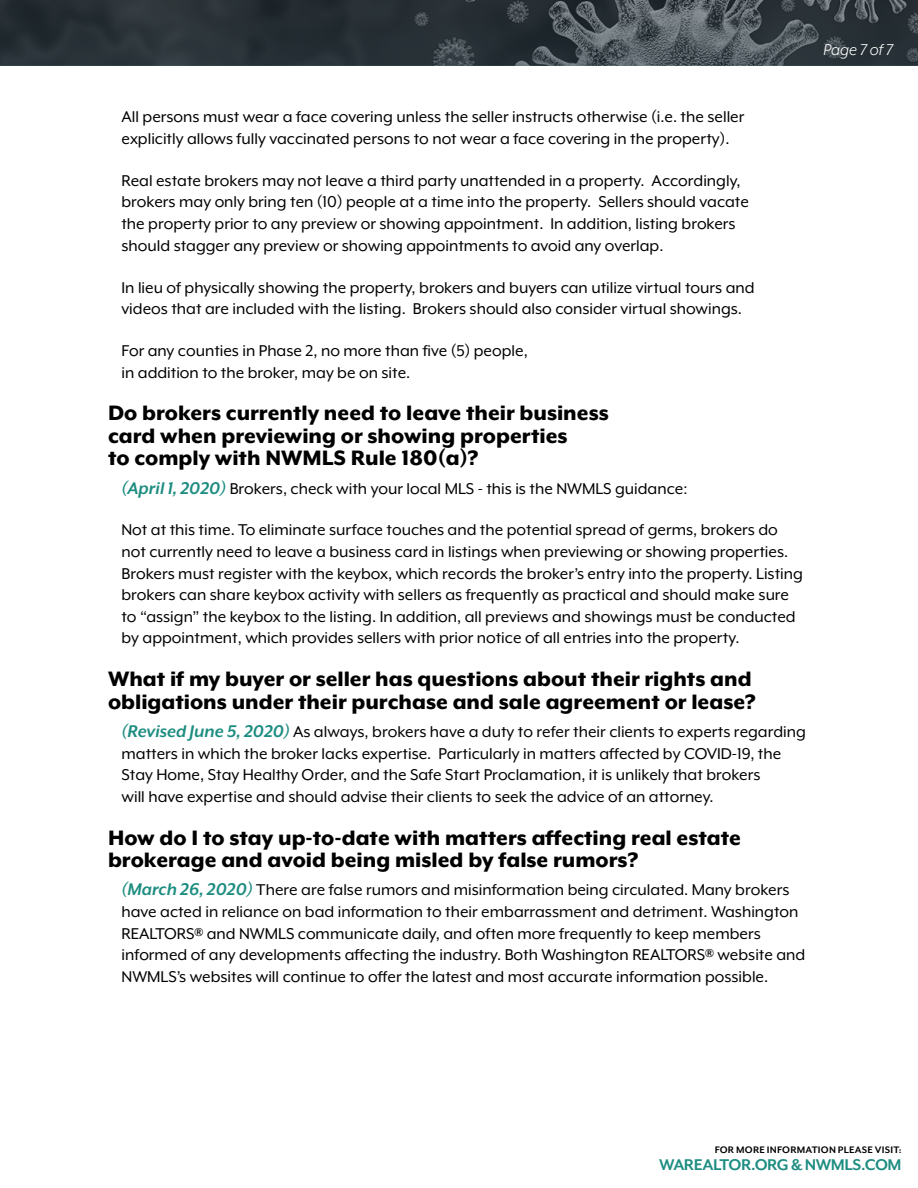
<style>
.page{position:relative;width:918px;height:1188px;background:#fff}
.page>*{position:absolute;margin:0;border:0;box-sizing:border-box;transform-origin:0 0}
.t1{font:800 24px/22.5px "Mr Eaves XL Mod OT";color:#000}
.t2{font:18px/21.6px "Mr Eaves XL Mod OT";color:#000}
.t3{font:italic 18px "Mr Eaves XL Mod OT";color:#fff}
.t4{font:700 17.85px "Mr Eaves Mod OT";letter-spacing:-.03em;color:#1e8d81}
.t5{font:700 10.95px "Mr Eaves Mod OT";letter-spacing:.02em;color:#000}
.s1{font-weight:700;font-style:italic;font-size:19.5px;color:#1e8d81}
</style>
<div class="page">
<img style="left:0;top:0;width:918px;height:66px">
<p class="t3" style="left:824px;top:41px;width:71px">Page 7 of 7</p>
<p class="t2" style="left:122px;top:106px;width:624px">All persons must wear a face covering unless the seller instructs otherwise (i.e. the seller explicitly allows fully vaccinated persons to not wear a face covering in the property).</p>
<p class="t2" style="left:122px;top:170px;width:629px">Real estate brokers may not leave a third party unattended in a property. Accordingly, brokers may only bring ten (10) people at a time into the property. Sellers should vacate the property prior to any preview or showing appointment. In addition, listing brokers should stagger any preview or showing appointments to avoid any overlap.</p>
<p class="t2" style="left:122px;top:276px;width:635px">In lieu of physically showing the property, brokers and buyers can utilize virtual tours and videos that are included with the listing. Brokers should also consider virtual showings.</p>
<p class="t2" style="left:122px;top:340px;width:408px">For any counties in Phase 2, no more than five (5) people, in addition to the broker, may be on site.</p>
<h1 class="t1" style="left:108px;top:402px;width:502px">Do brokers currently need to leave their business card when previewing or showing properties<br>to comply with NWMLS Rule 180(a)?</h1>
<p class="t2" style="left:122px;top:477px;width:568px"><span class="s1">(April 1, 2020)</span> Brokers, check with your local MLS - this is the NWMLS guidance:</p>
<p class="t2" style="left:121px;top:519px;width:683px">Not at this time. To eliminate surface touches and the potential spread of germs, brokers do not currently need to leave a business card in listings when previewing or showing properties.<br>Brokers must register with the keybox, which records the broker’s entry into the property. Listing brokers can share keybox activity with sellers as frequently as practical and should make sure to “assign” the keybox to the listing. In addition, all previews and showings must be conducted by appointment, which provides sellers with prior notice of all entries into the property.</p>
<h1 class="t1" style="left:108px;top:668px;width:649px">What if my buyer or seller has questions about their rights and obligations under their purchase and sale agreement or lease?</h1>
<p class="t2" style="left:121px;top:721px;width:686px"><span class="s1">(Revised June 5, 2020)</span> As always, brokers have a duty to refer their clients to experts regarding matters in which the broker lacks expertise. Particularly in matters affected by COVID-19, the Stay Home, Stay Healthy Order, and the Safe Start Proclamation, it is unlikely that brokers<br>will have expertise and should advise their clients to seek the advice of an attorney.</p>
<h1 class="t1" style="left:108px;top:826px;width:635px">How do I to stay up-to-date with matters affecting real estate brokerage and avoid being misled by false rumors?</h1>
<p class="t2" style="left:122px;top:879px;width:685px"><span class="s1">(March 26, 2020)</span> There are false rumors and misinformation being circulated. Many brokers have acted in reliance on bad information to their embarrassment and detriment. Washington REALTORS® and NWMLS communicate daily, and often more frequently to keep members informed of any developments affecting the industry. Both Washington REALTORS® website and NWMLS’s websites will continue to offer the latest and most accurate information possible.</p>
<p class="t5" style="left:715px;top:1144px;width:188px">FOR MORE INFORMATION PLEASE VISIT:</p>
<p class="t4" style="left:659px;top:1155px;width:244px">WAREALTOR.ORG &amp; NWMLS.COM</p>
</div>
